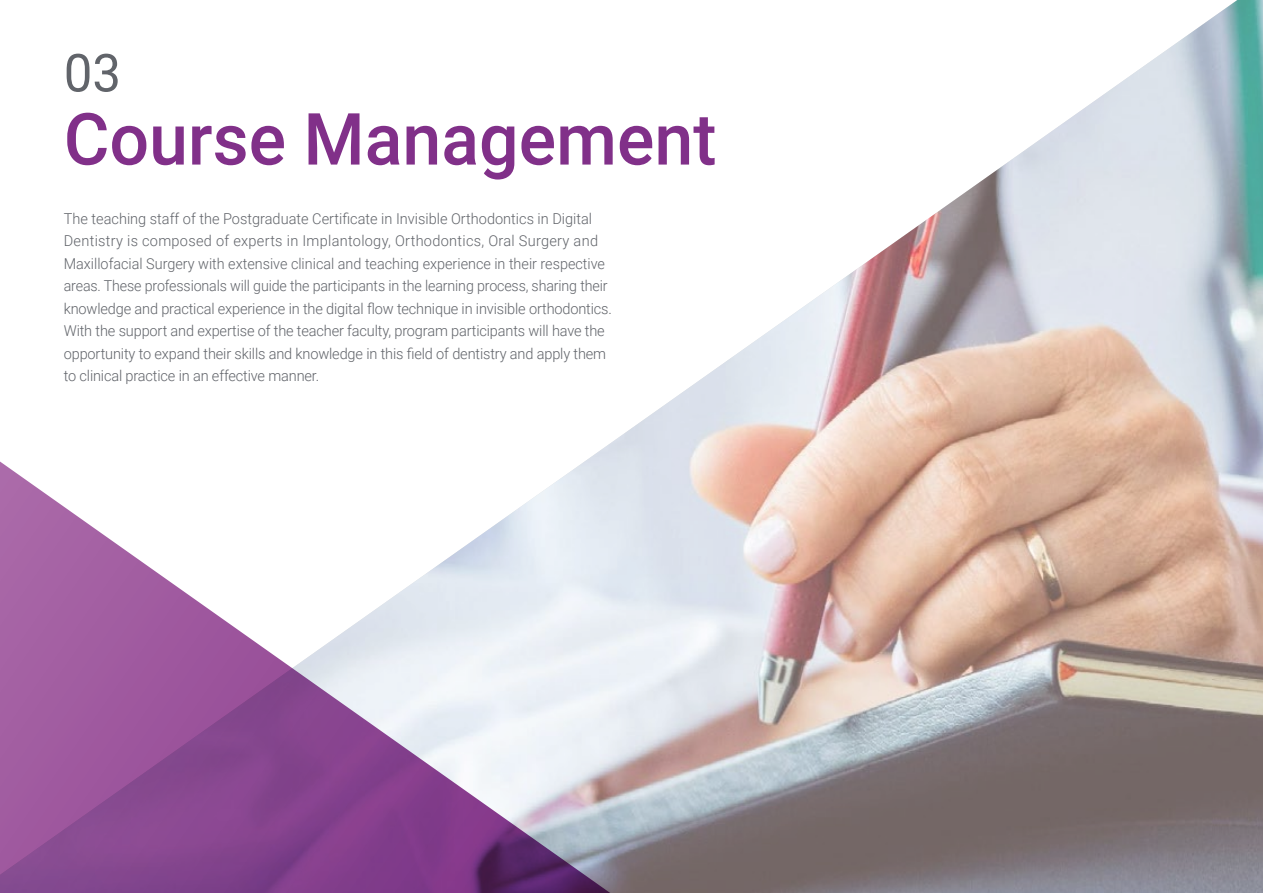
<style>
.page{position:relative;width:1263px;height:893px;background:#fff}
.page>*{position:absolute;margin:0;border:0;box-sizing:border-box;transform-origin:0 0}
.t1{font:500 72px "Roboto";color:#813089}
.t2{font:52.5px "Roboto";color:#61646a}
.t3{font:300 15px/22.5px "Roboto";letter-spacing:-.01em;color:#61646a}
</style>
<div class="page">
<img style="left:607px;top:0;width:656px;height:893px">
<svg style="left:0;top:446px;width:640px;height:447px"></svg>
<h2 class="t2" style="left:64px;top:36px;width:59px">03</h2>
<h1 class="t1" style="left:64px;top:89px;width:654px">Course Management</h1>
<p class="t3" style="left:64px;top:207px;width:550px">The teaching staff of the Postgraduate Certificate in Invisible Orthodontics in Digital Dentistry is composed of experts in Implantology, Orthodontics, Oral Surgery and Maxillofacial Surgery with extensive clinical and teaching experience in their respective areas. These professionals will guide the participants in the learning process, sharing their knowledge and practical experience in the digital flow technique in invisible orthodontics.<br>With the support and expertise of the teacher faculty, program participants will have the opportunity to expand their skills and knowledge in this field of dentistry and apply them to clinical practice in an effective manner.</p>
</div>
